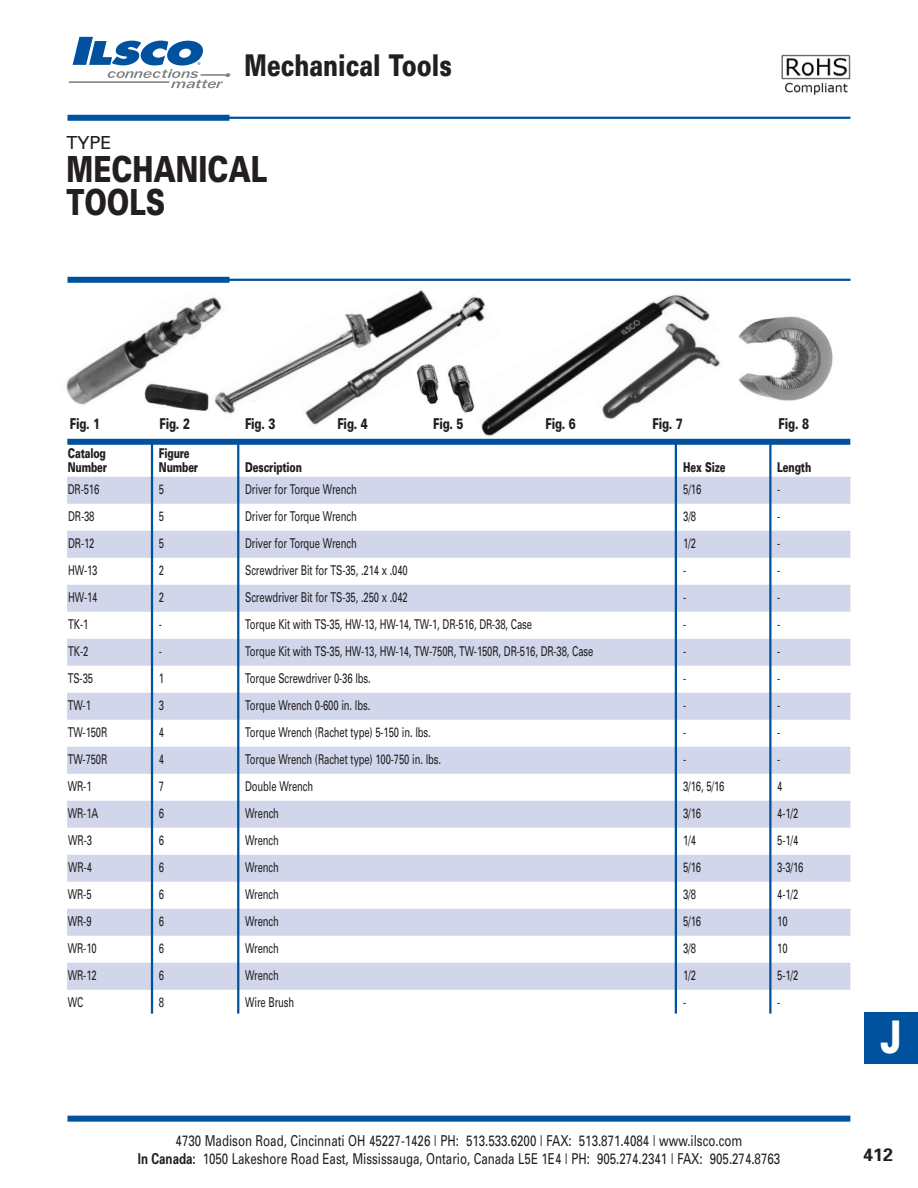
<style>
.page{position:relative;width:918px;height:1188px;background:#fff}
.page>*{position:absolute;margin:0;border:0;box-sizing:border-box;transform-origin:0 0}
.t1{font:900 45px "Univers";color:#fff;scale:.75 1}
.t2{font:900 36px/33px "Univers";color:#231f20;scale:.75 1}
.t3{font:900 30px "Univers";color:#231f20;scale:.75 1}
.t4{font:18px "Univers";color:#231f20}
.t5{font:700 18px "Univers";color:#231f20}
.t6{font:15px/18px "Univers";color:#231f20;text-align:center;scale:.77 1}
.t7{font:900 15px "Univers";letter-spacing:-.015em;color:#231f20;scale:.7 1}
.t8{font:13.5px "Univers";letter-spacing:-.01em;color:#231f20;scale:.7 1}
.t9{font:900 13.5px "Univers";letter-spacing:-.015em;color:#231f20;scale:.7 1}
.s1{font-weight:700}
</style>
<div class="page">
<div style="left:864px;top:1012px;width:54px;height:52px;background:#00529f"></div>
<hr style="left:69px;top:81px;width:101px;height:2px;background:#808284">
<svg style="left:73px;top:37px;width:157px;height:51px"></svg>
<div style="left:68px;top:1116px;width:782px;height:6px;background:#00529f"></div>
<img style="left:464px;top:294px;width:256px;height:145px">
<img style="left:221px;top:290px;width:202px;height:124px">
<div style="left:67px;top:477px;width:783px;height:27px;background:#d1d6eb"></div>
<div style="left:67px;top:531px;width:783px;height:27px;background:#d1d6eb"></div>
<div style="left:67px;top:585px;width:783px;height:27px;background:#d1d6eb"></div>
<div style="left:67px;top:639px;width:783px;height:27px;background:#d1d6eb"></div>
<div style="left:67px;top:693px;width:783px;height:27px;background:#d1d6eb"></div>
<div style="left:67px;top:747px;width:783px;height:27px;background:#d1d6eb"></div>
<div style="left:67px;top:801px;width:783px;height:27px;background:#d1d6eb"></div>
<div style="left:67px;top:855px;width:783px;height:27px;background:#d1d6eb"></div>
<div style="left:67px;top:909px;width:783px;height:27px;background:#d1d6eb"></div>
<div style="left:67px;top:963px;width:783px;height:27px;background:#d1d6eb"></div>
<hr style="left:74px;top:117px;width:776px;height:2px;background:#00529f">
<div style="left:68px;top:115px;width:162px;height:6px;background:#00529f"></div>
<hr style="left:74px;top:279px;width:776px;height:2px;background:#00529f">
<div style="left:68px;top:277px;width:162px;height:6px;background:#00529f"></div>
<div style="left:67px;top:439px;width:783px;height:6px;background:#00529f"></div>
<img style="left:66px;top:290px;width:163px;height:120px">
<img style="left:144px;top:380px;width:67px;height:31px">
<img style="left:289px;top:291px;width:212px;height:138px">
<hr style="left:151px;top:443px;width:2px;height:571px;background:#00529f">
<hr style="left:237px;top:443px;width:2px;height:571px;background:#00529f">
<hr style="left:675px;top:443px;width:2px;height:571px;background:#00529f">
<hr style="left:769px;top:443px;width:3px;height:571px;background:#00529f">
<img style="left:413px;top:360px;width:66px;height:57px">
<img style="left:586px;top:317px;width:135px;height:107px">
<img style="left:738px;top:316px;width:95px;height:85px">
<img style="left:781px;top:54px;width:69px;height:41px">
<h3 class="t3" style="left:244px;top:54px;width:278px">Mechanical Tools</h3>
<h3 class="t4" style="left:66px;top:136px;width:47px">TYPE</h3>
<h2 class="t2" style="left:66px;top:156px;width:269px">MECHANICAL<br>TOOLS</h2>
<p class="t7" style="left:70px;top:418px;width:45px">Fig. 1</p>
<p class="t7" style="left:160px;top:418px;width:45px">Fig. 2</p>
<p class="t7" style="left:245px;top:418px;width:45px">Fig. 3</p>
<p class="t7" style="left:337px;top:418px;width:45px">Fig. 4</p>
<p class="t7" style="left:433px;top:418px;width:45px">Fig. 5</p>
<p class="t7" style="left:545px;top:418px;width:45px">Fig. 6</p>
<p class="t7" style="left:652px;top:418px;width:45px">Fig. 7</p>
<p class="t7" style="left:779px;top:418px;width:45px">Fig. 8</p>
<p class="t9" style="left:68px;top:449px;width:56px">Catalog</p>
<p class="t9" style="left:159px;top:449px;width:46px">Figure</p>
<p class="t9" style="left:68px;top:462px;width:58px">Number</p>
<p class="t9" style="left:159px;top:462px;width:58px">Number</p>
<p class="t9" style="left:245px;top:462px;width:83px">Description</p>
<p class="t9" style="left:683px;top:462px;width:62px">Hex Size</p>
<p class="t9" style="left:777px;top:462px;width:50px">Length</p>
<p class="t8" style="left:68px;top:485px;width:47px">DR-516</p>
<p class="t8" style="left:159px;top:485px;width:9px">5</p>
<p class="t8" style="left:245px;top:485px;width:161px">Driver for Torque Wrench</p>
<p class="t8" style="left:683px;top:485px;width:27px">5/16</p>
<p class="t8" style="left:777px;top:485px;width:6px">-</p>
<p class="t8" style="left:68px;top:512px;width:39px">DR-38</p>
<p class="t8" style="left:159px;top:512px;width:9px">5</p>
<p class="t8" style="left:245px;top:512px;width:161px">Driver for Torque Wrench</p>
<p class="t8" style="left:683px;top:512px;width:20px">3/8</p>
<p class="t8" style="left:777px;top:512px;width:6px">-</p>
<p class="t8" style="left:68px;top:539px;width:39px">DR-12</p>
<p class="t8" style="left:159px;top:539px;width:9px">5</p>
<p class="t8" style="left:245px;top:539px;width:161px">Driver for Torque Wrench</p>
<p class="t8" style="left:683px;top:539px;width:20px">1/2</p>
<p class="t8" style="left:777px;top:539px;width:6px">-</p>
<p class="t8" style="left:68px;top:566px;width:43px">HW-13</p>
<p class="t8" style="left:159px;top:566px;width:9px">2</p>
<p class="t8" style="left:245px;top:566px;width:234px">Screwdriver Bit for TS-35, .214 x .040</p>
<p class="t8" style="left:683px;top:566px;width:6px">-</p>
<p class="t8" style="left:777px;top:566px;width:6px">-</p>
<p class="t8" style="left:68px;top:593px;width:43px">HW-14</p>
<p class="t8" style="left:159px;top:593px;width:9px">2</p>
<p class="t8" style="left:245px;top:593px;width:234px">Screwdriver Bit for TS-35, .250 x .042</p>
<p class="t8" style="left:683px;top:593px;width:6px">-</p>
<p class="t8" style="left:777px;top:593px;width:6px">-</p>
<p class="t8" style="left:68px;top:620px;width:30px">TK-1</p>
<p class="t8" style="left:159px;top:620px;width:6px">-</p>
<p class="t8" style="left:245px;top:620px;width:411px">Torque Kit with TS-35, HW-13, HW-14, TW-1, DR-516, DR-38, Case</p>
<p class="t8" style="left:683px;top:620px;width:6px">-</p>
<p class="t8" style="left:777px;top:620px;width:6px">-</p>
<p class="t8" style="left:68px;top:647px;width:30px">TK-2</p>
<p class="t8" style="left:159px;top:647px;width:6px">-</p>
<p class="t8" style="left:245px;top:647px;width:499px">Torque Kit with TS-35, HW-13, HW-14, TW-750R, TW-150R, DR-516, DR-38, Case</p>
<p class="t8" style="left:683px;top:647px;width:6px">-</p>
<p class="t8" style="left:777px;top:647px;width:6px">-</p>
<p class="t8" style="left:68px;top:674px;width:38px">TS-35</p>
<p class="t8" style="left:159px;top:674px;width:9px">1</p>
<p class="t8" style="left:245px;top:674px;width:181px">Torque Screwdriver 0-36 lbs.</p>
<p class="t8" style="left:683px;top:674px;width:6px">-</p>
<p class="t8" style="left:777px;top:674px;width:6px">-</p>
<p class="t8" style="left:68px;top:701px;width:35px">TW-1</p>
<p class="t8" style="left:159px;top:701px;width:9px">3</p>
<p class="t8" style="left:245px;top:701px;width:180px">Torque Wrench 0-600 in. lbs.</p>
<p class="t8" style="left:683px;top:701px;width:6px">-</p>
<p class="t8" style="left:777px;top:701px;width:6px">-</p>
<p class="t8" style="left:68px;top:728px;width:58px">TW-150R</p>
<p class="t8" style="left:159px;top:728px;width:9px">4</p>
<p class="t8" style="left:245px;top:728px;width:267px">Torque Wrench (Rachet type) 5-150 in. lbs.</p>
<p class="t8" style="left:683px;top:728px;width:6px">-</p>
<p class="t8" style="left:777px;top:728px;width:6px">-</p>
<p class="t8" style="left:68px;top:755px;width:58px">TW-750R</p>
<p class="t8" style="left:159px;top:755px;width:9px">4</p>
<p class="t8" style="left:245px;top:755px;width:281px">Torque Wrench (Rachet type) 100-750 in. lbs.</p>
<p class="t8" style="left:683px;top:755px;width:6px">-</p>
<p class="t8" style="left:777px;top:755px;width:6px">-</p>
<p class="t8" style="left:68px;top:782px;width:36px">WR-1</p>
<p class="t8" style="left:159px;top:782px;width:9px">7</p>
<p class="t8" style="left:245px;top:782px;width:99px">Double Wrench</p>
<p class="t8" style="left:683px;top:782px;width:61px">3/16, 5/16</p>
<p class="t8" style="left:777px;top:782px;width:9px">4</p>
<p class="t8" style="left:68px;top:809px;width:45px">WR-1A</p>
<p class="t8" style="left:159px;top:809px;width:9px">6</p>
<p class="t8" style="left:245px;top:809px;width:50px">Wrench</p>
<p class="t8" style="left:683px;top:809px;width:27px">3/16</p>
<p class="t8" style="left:777px;top:809px;width:32px">4-1/2</p>
<p class="t8" style="left:68px;top:836px;width:36px">WR-3</p>
<p class="t8" style="left:159px;top:836px;width:9px">6</p>
<p class="t8" style="left:245px;top:836px;width:50px">Wrench</p>
<p class="t8" style="left:683px;top:836px;width:20px">1/4</p>
<p class="t8" style="left:777px;top:836px;width:32px">5-1/4</p>
<p class="t8" style="left:68px;top:863px;width:36px">WR-4</p>
<p class="t8" style="left:159px;top:863px;width:9px">6</p>
<p class="t8" style="left:245px;top:863px;width:50px">Wrench</p>
<p class="t8" style="left:683px;top:863px;width:27px">5/16</p>
<p class="t8" style="left:777px;top:863px;width:39px">3-3/16</p>
<p class="t8" style="left:68px;top:890px;width:36px">WR-5</p>
<p class="t8" style="left:159px;top:890px;width:9px">6</p>
<p class="t8" style="left:245px;top:890px;width:50px">Wrench</p>
<p class="t8" style="left:683px;top:890px;width:20px">3/8</p>
<p class="t8" style="left:777px;top:890px;width:32px">4-1/2</p>
<p class="t8" style="left:68px;top:917px;width:36px">WR-9</p>
<p class="t8" style="left:159px;top:917px;width:9px">6</p>
<p class="t8" style="left:245px;top:917px;width:50px">Wrench</p>
<p class="t8" style="left:683px;top:917px;width:27px">5/16</p>
<p class="t8" style="left:777px;top:917px;width:16px">10</p>
<p class="t8" style="left:68px;top:944px;width:43px">WR-10</p>
<p class="t8" style="left:159px;top:944px;width:9px">6</p>
<p class="t8" style="left:245px;top:944px;width:50px">Wrench</p>
<p class="t8" style="left:683px;top:944px;width:20px">3/8</p>
<p class="t8" style="left:777px;top:944px;width:16px">10</p>
<p class="t8" style="left:68px;top:971px;width:43px">WR-12</p>
<p class="t8" style="left:159px;top:971px;width:9px">6</p>
<p class="t8" style="left:245px;top:971px;width:50px">Wrench</p>
<p class="t8" style="left:683px;top:971px;width:20px">1/2</p>
<p class="t8" style="left:777px;top:971px;width:32px">5-1/2</p>
<p class="t8" style="left:68px;top:998px;width:24px">WC</p>
<p class="t8" style="left:159px;top:998px;width:9px">8</p>
<p class="t8" style="left:245px;top:998px;width:72px">Wire Brush</p>
<p class="t8" style="left:683px;top:998px;width:6px">-</p>
<p class="t8" style="left:777px;top:998px;width:6px">-</p>
<p class="t6" style="left:138px;top:1133px;width:836px">4730 Madison Road, Cincinnati OH 45227-1426 | PH: 513.533.6200 | FAX: 513.871.4084 | www.ilsco.com<br><span class="s1">In Canada:</span> 1050 Lakeshore Road East, Mississauga, Ontario, Canada L5E 1E4 | PH: 905.274.2341 | FAX: 905.274.8763</p>
<h1 class="t1" style="left:881px;top:1020px;width:29px">J</h1>
<h3 class="t5" style="left:863px;top:1148px;width:32px">412</h3>
</div>
